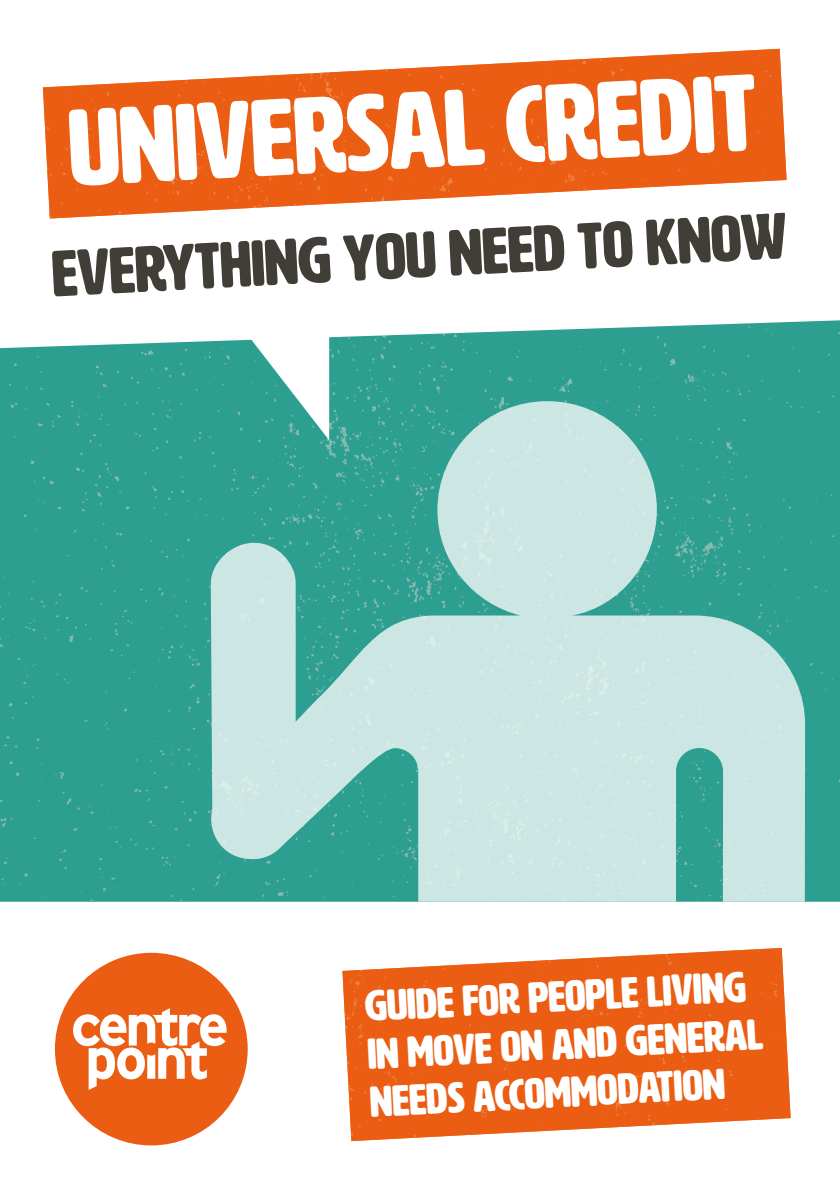
<style>
.page{position:relative;width:840px;height:1191px;background:#fff}
.page>*{position:absolute;margin:0;border:0;box-sizing:border-box;transform-origin:0 0}
.t1{font:107.4px "HWT Artz";color:#fff}
.t2{font:64.2px "HWT Artz";color:#413e37}
.t3{font:42.8px/48px "HWT Artz";color:#fff}
</style>
<div class="page">
<img style="left:0;top:320px;width:839px;height:581px">
<img style="left:209px;top:401px;width:595px;height:500px">
<svg style="left:227px;top:320px;width:102px;height:120px"></svg>
<img style="left:43px;top:49px;width:743px;height:169px">
<div style="left:55px;top:952px;width:192px;height:193px;background:#eb5d12;border-radius:50%"></div>
<svg style="left:73px;top:1008px;width:153px;height:82px"></svg>
<img style="left:342px;top:948px;width:448px;height:193px">
<h1 class="t1" style="left:66px;top:92px;width:689px;rotate:-3deg">Universal Credit</h1>
<h2 class="t2" style="left:50px;top:240px;width:737px;rotate:-3deg">everything you need to know</h2>
<p class="t3" style="left:363px;top:983px;width:397px;rotate:-3deg">Guide for people living in move on and general needs accommodation</p>
</div>
